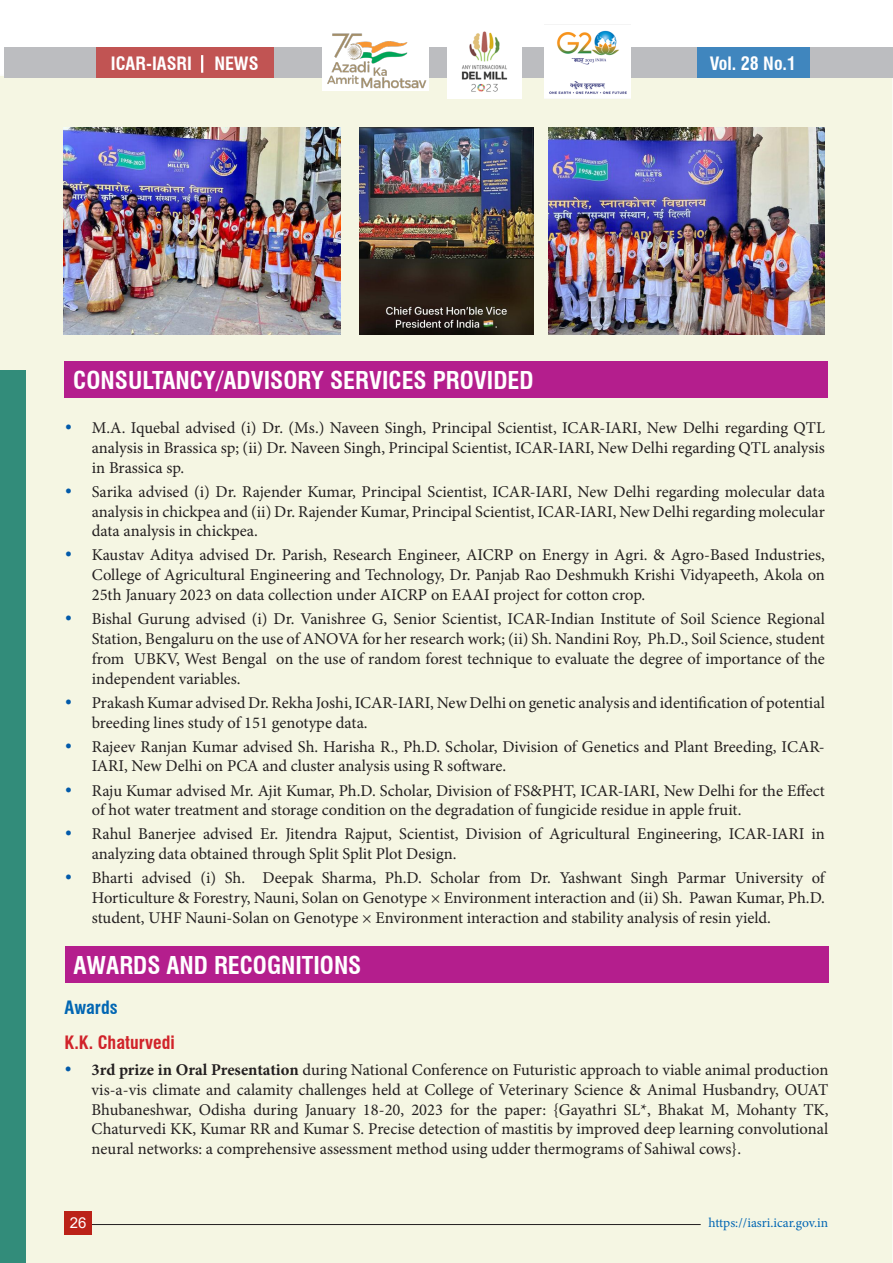
<style>
.page{position:relative;width:893px;height:1263px;background:#fff}
.page>*{position:absolute;margin:0;border:0;box-sizing:border-box;transform-origin:0 0}
.New_Main_Head{font:700 condensed 24px "Swiss 721 BT";color:#fff}
.t1{font:700 condensed 18px "Swiss 721 BT";color:#fff}
.Heading_2{font:700 condensed 18px "Swiss 721 BT";color:#d1232a}
.Heading_1{font:700 condensed 18px "Swiss 721 BT";color:#0166b3}
.t2{font:16.5px/19.8px "Minion Pro";color:#231f20;text-align:justify}
.t3{font:15px "Arial";color:#fff}
.t4{font:13.5px "Minion Pro";color:#0166b3}
.s1{font-weight:700}
</style>
<div class="page">
<div style="left:0;top:76px;width:892px;height:1187px;background:#f5f6e3"></div>
<hr style="left:84px;top:1224px;width:617px;height:1px;background:#231f20">
<div style="left:64px;top:1210px;width:28px;height:24px;background:#bb2218"></div>
<div style="left:4px;top:47px;width:889px;height:31px;background:#bcbdc0"></div>
<div style="left:96px;top:47px;width:177px;height:31px;background:#c15453"></div>
<svg style="left:201px;top:55px;width:2px;height:18px"></svg>
<div style="left:697px;top:47px;width:113px;height:30px;background:#4086be"></div>
<div style="left:0;top:370px;width:26px;height:893px;background:#328c7a"></div>
<img style="left:447px;top:31px;width:74px;height:67px">
<img style="left:544px;top:24px;width:86px;height:74px">
<img style="left:322px;top:33px;width:107px;height:58px">
<img style="left:64px;top:127px;width:276px;height:208px">
<img style="left:360px;top:127px;width:173px;height:208px">
<img style="left:548px;top:128px;width:277px;height:207px">
<div style="left:65px;top:361px;width:763px;height:37px;background:#b41e8d"></div>
<div style="left:65px;top:946px;width:763px;height:36px;background:#b41e8d"></div>
<svg style="left:66px;top:424px;width:5px;height:5px"></svg>
<svg style="left:66px;top:488px;width:5px;height:5px"></svg>
<svg style="left:66px;top:552px;width:5px;height:5px"></svg>
<svg style="left:66px;top:616px;width:5px;height:5px"></svg>
<svg style="left:66px;top:699px;width:5px;height:5px"></svg>
<svg style="left:66px;top:743px;width:5px;height:5px"></svg>
<svg style="left:66px;top:787px;width:5px;height:5px"></svg>
<svg style="left:66px;top:831px;width:5px;height:5px"></svg>
<svg style="left:66px;top:875px;width:5px;height:5px"></svg>
<svg style="left:66px;top:1066px;width:5px;height:5px"></svg>
<p class="t1" style="left:111px;top:53px;width:82px">ICAR-IASRI</p>
<p class="t1" style="left:214px;top:53px;width:46px">NEWS</p>
<p class="t1" style="left:710px;top:53px;width:88px">Vol. 28 No.1</p>
<p class="New_Main_Head" style="left:73px;top:366px;width:462px">CONSULTANCY/ADVISORY SERVICES PROVIDED</p>
<p class="t2" style="left:92px;top:418px;width:735px">M.A. Iquebal advised (i) Dr. (Ms.) Naveen Singh, Principal Scientist, ICAR-IARI, New Delhi regarding QTL analysis in Brassica sp; (ii) Dr. Naveen Singh, Principal Scientist, ICAR-IARI, New Delhi regarding QTL analysis in Brassica sp.</p>
<p class="t2" style="left:92px;top:482px;width:735px">Sarika advised (i) Dr. Rajender Kumar, Principal Scientist, ICAR-IARI, New Delhi regarding molecular data analysis in chickpea and (ii) Dr. Rajender Kumar, Principal Scientist, ICAR-IARI, New Delhi regarding molecular data analysis in chickpea.</p>
<p class="t2" style="left:92px;top:545px;width:735px">Kaustav Aditya advised Dr. Parish, Research Engineer, AICRP on Energy in Agri. &amp; Agro-Based Industries, College of Agricultural Engineering and Technology, Dr. Panjab Rao Deshmukh Krishi Vidyapeeth, Akola on 25th January 2023 on data collection under AICRP on EAAI project for cotton crop.</p>
<p class="t2" style="left:92px;top:609px;width:735px">Bishal Gurung advised (i) Dr. Vanishree G, Senior Scientist, ICAR-Indian Institute of Soil Science Regional Station, Bengaluru on the use of ANOVA for her research work; (ii) Sh. Nandini Roy, Ph.D., Soil Science, student from UBKV, West Bengal on the use of random forest technique to evaluate the degree of importance of the independent variables.</p>
<p class="t2" style="left:92px;top:693px;width:735px">Prakash Kumar advised Dr. Rekha Joshi, ICAR-IARI, New Delhi on genetic analysis and identification of potential breeding lines study of 151 genotype data.</p>
<p class="t2" style="left:92px;top:736px;width:734px">Rajeev Ranjan Kumar advised Sh. Harisha R., Ph.D. Scholar, Division of Genetics and Plant Breeding, ICAR-<br>IARI, New Delhi on PCA and cluster analysis using R software.</p>
<p class="t2" style="left:92px;top:780px;width:735px">Raju Kumar advised Mr. Ajit Kumar, Ph.D. Scholar, Division of FS&amp;PHT, ICAR-IARI, New Delhi for the Effect of hot water treatment and storage condition on the degradation of fungicide residue in apple fruit.</p>
<p class="t2" style="left:92px;top:824px;width:735px">Rahul Banerjee advised Er. Jitendra Rajput, Scientist, Division of Agricultural Engineering, ICAR-IARI in analyzing data obtained through Split Split Plot Design.</p>
<p class="t2" style="left:92px;top:868px;width:735px">Bharti advised (i) Sh. Deepak Sharma, Ph.D. Scholar from Dr. Yashwant Singh Parmar University of Horticulture &amp; Forestry, Nauni, Solan on Genotype × Environment interaction and (ii) Sh. Pawan Kumar, Ph.D. student, UHF Nauni-Solan on Genotype × Environment interaction and stability analysis of resin yield.</p>
<p class="New_Main_Head" style="left:73px;top:951px;width:289px">AWARDS AND RECOGNITIONS</p>
<p class="Heading_1" style="left:65px;top:996px;width:55px">Awards</p>
<p class="Heading_2" style="left:65px;top:1031px;width:112px">K.K. Chaturvedi</p>
<p class="t2" style="left:92px;top:1060px;width:738px"><span class="s1">3rd prize in Oral Presentation</span> during National Conference on Futuristic approach to viable animal production vis-a-vis climate and calamity challenges held at College of Veterinary Science &amp; Animal Husbandry, OUAT Bhubaneshwar, Odisha during January 18-20, 2023 for the paper: {Gayathri SL*, Bhakat M, Mohanty TK, Chaturvedi KK, Kumar RR and Kumar S. Precise detection of mastitis by improved deep learning convolutional neural networks: a comprehensive assessment method using udder thermograms of Sahiwal cows}.</p>
<p class="t3" style="left:70px;top:1212px;width:18px">26</p>
<p class="t4" style="left:708px;top:1213px;width:121px">https://iasri.icar.gov.in</p>
</div>
